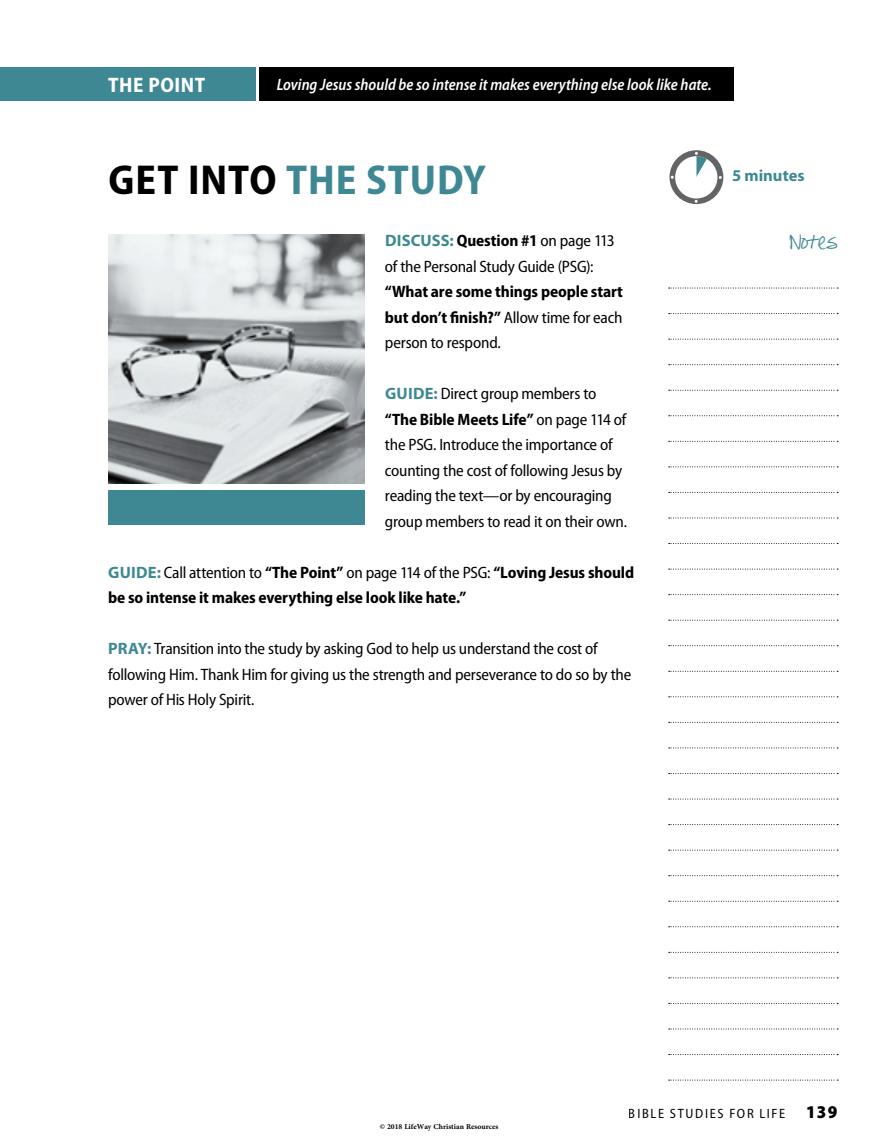
<style>
.page{position:relative;width:878px;height:1148px;background:#fff}
.page>*{position:absolute;margin:0;border:0;box-sizing:border-box;transform-origin:0 0}
.t1{font:700 semi-condensed 42px "Myriad Pro";letter-spacing:.02em;color:#3e8894}
.t2{font:700 semi-condensed 21px "Myriad Pro";letter-spacing:.025em;color:#fff}
.t3{font:semi-condensed 16.5px/25.5px "Myriad Pro";letter-spacing:-.015em;color:#000}
.t4{font:700 semi-condensed 16.5px/25.5px "Myriad Pro";letter-spacing:-.005em;color:#000;text-align:justify}
.t5{font:italic 600 semi-condensed 16.5px "Myriad Pro";color:#fff;scale:.95 1}
.t6{font:700 16.5px "Myriad Pro";color:#3e8894}
.t7{font:15px "Pea Alesa";color:#3e8894}
.t8{font:semi-condensed 13.5px "Myriad Pro";letter-spacing:.125em;color:#000}
.t9{font:700 10.5px "Adobe Arabic";color:#000}
.s1{color:#000}
.s2{font-weight:700;font-stretch:normal;color:#3e8894}
.s3{font-weight:700}
.s4{font-weight:400}
.s5{font-stretch:normal;color:#3e8894}
.s6{font-weight:900;font-size:18px}
</style>
<div class="page">
<div style="left:0;top:68px;width:256px;height:33px;background:#3e8894"></div>
<svg style="left:668px;top:288px;width:170px;height:1px"></svg>
<svg style="left:668px;top:313px;width:170px;height:1px"></svg>
<svg style="left:668px;top:339px;width:170px;height:1px"></svg>
<svg style="left:668px;top:364px;width:170px;height:1px"></svg>
<svg style="left:668px;top:390px;width:170px;height:1px"></svg>
<svg style="left:668px;top:415px;width:170px;height:1px"></svg>
<svg style="left:668px;top:441px;width:170px;height:1px"></svg>
<svg style="left:668px;top:466px;width:170px;height:1px"></svg>
<svg style="left:668px;top:492px;width:170px;height:1px"></svg>
<svg style="left:668px;top:517px;width:170px;height:1px"></svg>
<svg style="left:668px;top:543px;width:170px;height:1px"></svg>
<svg style="left:668px;top:568px;width:170px;height:1px"></svg>
<svg style="left:668px;top:594px;width:170px;height:1px"></svg>
<svg style="left:668px;top:620px;width:170px;height:1px"></svg>
<svg style="left:668px;top:645px;width:170px;height:1px"></svg>
<svg style="left:668px;top:671px;width:170px;height:1px"></svg>
<svg style="left:668px;top:696px;width:170px;height:1px"></svg>
<svg style="left:668px;top:722px;width:170px;height:1px"></svg>
<svg style="left:668px;top:747px;width:170px;height:1px"></svg>
<svg style="left:668px;top:773px;width:170px;height:1px"></svg>
<svg style="left:668px;top:798px;width:170px;height:1px"></svg>
<svg style="left:668px;top:824px;width:170px;height:1px"></svg>
<svg style="left:668px;top:849px;width:170px;height:1px"></svg>
<svg style="left:668px;top:875px;width:170px;height:1px"></svg>
<svg style="left:668px;top:900px;width:170px;height:1px"></svg>
<svg style="left:668px;top:926px;width:170px;height:1px"></svg>
<svg style="left:668px;top:952px;width:170px;height:1px"></svg>
<svg style="left:668px;top:977px;width:170px;height:1px"></svg>
<svg style="left:668px;top:1003px;width:170px;height:1px"></svg>
<svg style="left:668px;top:1028px;width:170px;height:1px"></svg>
<svg style="left:668px;top:1054px;width:170px;height:1px"></svg>
<svg style="left:668px;top:1079px;width:170px;height:1px"></svg>
<div style="left:259px;top:68px;width:474px;height:33px;background:#000"></div>
<svg style="left:669px;top:150px;width:54px;height:54px"></svg>
<img style="left:108px;top:234px;width:256px;height:250px">
<div style="left:108px;top:490px;width:256px;height:34px;background:#3e8894"></div>
<p class="t2" style="left:108px;top:73px;width:98px">THE POINT</p>
<p class="t5" style="left:277px;top:76px;width:459px">Loving Jesus should be so intense it makes everything else look like hate.</p>
<h1 class="t1" style="left:108px;top:156px;width:379px"><span class="s1">GET INTO</span> THE STUDY</h1>
<p class="t3" style="left:385px;top:228px;width:231px"><span class="s2">DISCUSS:</span> <span class="s3">Question #1</span> on page 113 of the Personal Study Guide (PSG):</p>
<p class="t4" style="left:385px;top:279px;width:239px">“What are some things people start but don’t finish?” <span class="s4">Allow time for each person to respond.</span></p>
<p class="t3" style="left:385px;top:381px;width:244px"><span class="s2">GUIDE:</span> Direct group members to <span class="s3">“The Bible Meets Life”</span> on page 114 of the PSG. Introduce the importance of counting the cost of following Jesus by reading the text—or by encouraging group members to read it on their own.</p>
<p class="t4" style="left:108px;top:559px;width:527px"><span class="s5">GUIDE:</span> <span class="s4">Call attention to</span> “The Point” <span class="s4">on page 114 of the PSG:</span> “Loving Jesus should be so intense it makes everything else look like hate.”</p>
<p class="t3" style="left:108px;top:636px;width:524px"><span class="s2">PRAY:</span> Transition into the study by asking God to help us understand the cost of following Him. Thank Him for giving us the strength and perseverance to do so by the power of His Holy Spirit.</p>
<p class="t6" style="left:732px;top:166px;width:74px">5 minutes</p>
<p class="t7" style="left:790px;top:239px;width:49px">Notes</p>
<p class="t9" style="left:380px;top:1119px;width:120px">© 2018 LifeWay Christian Resources</p>
<p class="t8" style="left:629px;top:1106px;width:210px">BIBLE STUDIES FOR LIFE <span class="s6">139</span></p>
</div>
